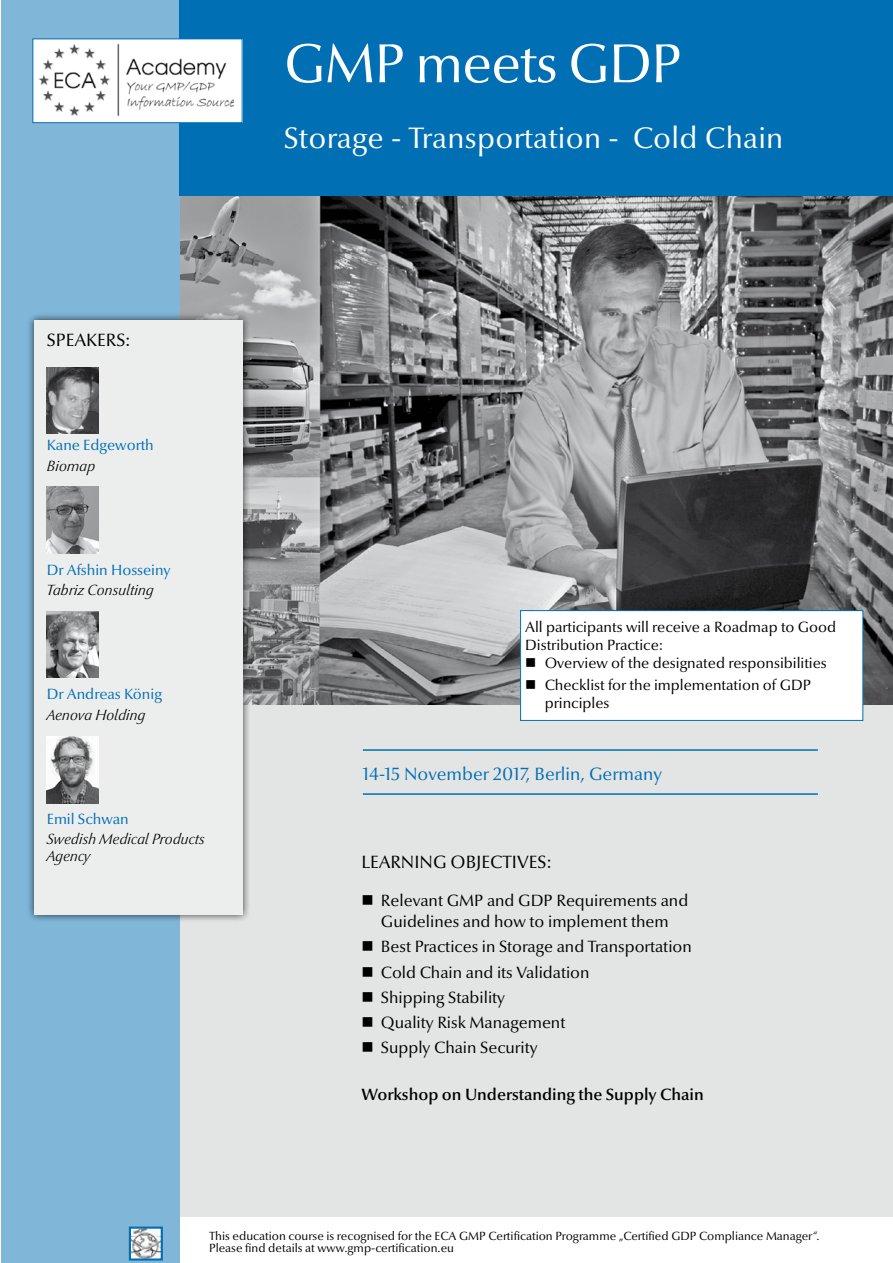
<style>
.page{position:relative;width:893px;height:1263px;background:#fff}
.page>*{position:absolute;margin:0;border:0;box-sizing:border-box;transform-origin:0 0}
.t1{font:55.5px "Optima Nova LT";letter-spacing:-.02em;color:#fff}
.t2{font:30px "Optima Nova LT";letter-spacing:.01em;color:#fff}
.t3{font:18px "Optima Nova LT";color:#006fb4}
.t4{font:18px "Optima Nova LT";color:#000}
.t5{font:16.5px/25.2px "Optima Nova LT";color:#000}
.t6{font:600 16.5px "Optima Nova LT";color:#000}
.t7{font:15px/18px "Optima Nova LT";color:#000}
.t8{font:italic 300 15px/16.5px "Optima Nova LT";color:#000}
.t9{font:15px "Optima Nova LT";color:#006fb4}
.t10{font:12px/12px "Optima Nova LT";color:#000}
</style>
<div class="page">
<img style="left:180px;top:196px;width:713px;height:509px">
<div style="left:177px;top:705px;width:716px;height:511px;background:#e3e4e4"></div>
<div style="left:1px;top:0;width:178px;height:1263px;background:#80b7d9"></div>
<div style="left:180px;top:0;width:713px;height:196px;background:#006fb4"></div>
<div style="left:26px;top:312px;width:224px;height:611px;background:#000;opacity:.75"></div>
<div style="left:34px;top:320px;width:208px;height:595px;background:#eceded"></div>
<img style="left:47px;top:367px;width:51px;height:67px">
<img style="left:47px;top:487px;width:51px;height:66px">
<img style="left:47px;top:611px;width:51px;height:67px">
<img style="left:47px;top:737px;width:51px;height:66px">
<hr style="left:363px;top:749px;width:455px;height:2px;background:#006fb4">
<hr style="left:363px;top:793px;width:455px;height:2px;background:#006fb4">
<div style="left:521px;top:611px;width:342px;height:109px;background:#fff"></div>
<div style="left:520px;top:610px;width:343px;height:111px;border:1px solid #006fb4"></div>
<img style="left:132px;top:1229px;width:28px;height:28px">
<div style="left:129px;top:1226px;width:34px;height:34px;border:2px solid #006fb4"></div>
<div style="left:33px;top:39px;width:209px;height:84px;background:#fff"></div>
<img style="left:39px;top:45px;width:194px;height:70px">
<div style="left:32px;top:39px;width:210px;height:84px;border:1px solid #006fb4"></div>
<h1 class="t1" style="left:284px;top:31px;width:400px">GMP meets GDP</h1>
<p class="t4" style="left:47px;top:329px;width:85px">SPEAKERS:</p>
<p class="t9" style="left:47px;top:436px;width:109px">Kane Edgeworth</p>
<p class="t8" style="left:47px;top:458px;width:50px">Biomap</p>
<p class="t9" style="left:47px;top:561px;width:125px">Dr Afshin Hosseiny</p>
<p class="t8" style="left:47px;top:582px;width:109px">Tabriz Consulting</p>
<p class="t9" style="left:47px;top:685px;width:117px">Dr Andreas König</p>
<p class="t8" style="left:47px;top:707px;width:101px">Aenova Holding</p>
<p class="t9" style="left:47px;top:810px;width:84px">Emil Schwan</p>
<p class="t8" style="left:47px;top:831px;width:160px">Swedish Medical Products<br>Agency</p>
<h2 class="t2" style="left:284px;top:121px;width:501px">Storage - Transportation - Cold Chain</h2>
<p class="t7" style="left:525px;top:618px;width:312px">All participants will receive a Roadmap to Good<br>Distribution Practice:</p>
<p class="t7" style="left:545px;top:652px;width:284px;line-height:22.2px">Overview of the designated responsibilities<br>Checklist for the implementation of GDP</p>
<p class="t7" style="left:545px;top:694px;width:66px">principles</p>
<p class="t3" style="left:363px;top:763px;width:301px">14-15 November 2017, Berlin, Germany</p>
<p class="t4" style="left:361px;top:851px;width:192px">LEARNING OBJECTIVES:</p>
<p class="t5" style="left:381px;top:890px;width:309px;line-height:21px">Relevant GMP and GDP Requirements and<br>Guidelines and how to implement them</p>
<p class="t5" style="left:381px;top:934px;width:312px">Best Practices in Storage and Transportation<br>Cold Chain and its Validation<br>Shipping Stability<br>Quality Risk Management<br>Supply Chain Security</p>
<p class="t6" style="left:361px;top:1084px;width:344px">Workshop on Understanding the Supply Chain</p>
<p class="t10" style="left:209px;top:1230px;width:612px">This education course is recognised for the ECA GMP Certification Programme „Certified GDP Compliance Manager“.<br>Please find details at www.gmp-certification.eu</p>
</div>
